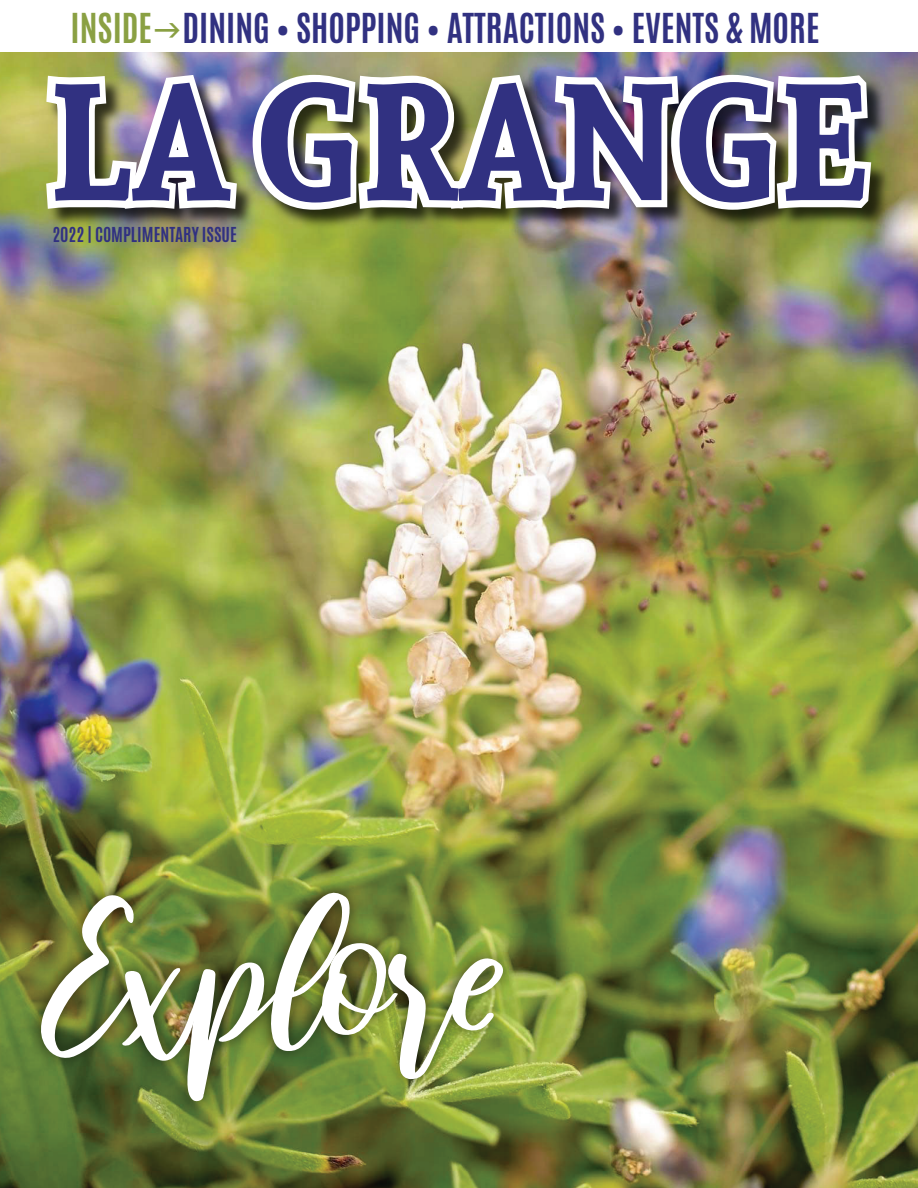
<style>
.page{position:relative;width:918px;height:1188px;background:#fff}
.page>*{position:absolute;margin:0;border:0;box-sizing:border-box;transform-origin:0 0}
.t1{font:192.3px "raustila";color:#fff}
.t2{font:700 163.95px "Andada SC";color:#313181;scale:.9 1}
.t3{font:700 34.5px "Antonio";color:#313181}
.t4{font:700 17.25px "Antonio";color:#313181}
.s1{color:#8aa043}
</style>
<div class="page">
<img style="left:0;top:52px;width:918px;height:1136px">
<img style="left:37px;top:52px;width:861px;height:222px">
<img style="left:39px;top:52px;width:105px;height:589px">
<img style="left:116px;top:67px;width:249px;height:150px">
<img style="left:351px;top:69px;width:121px;height:572px">
<img style="left:442px;top:52px;width:437px;height:306px">
<img style="left:19px;top:868px;width:511px;height:320px">
<p class="t3" style="left:71px;top:2px;width:750px"><span class="s1">INSIDE</span> DINING • SHOPPING • ATTRACTIONS • EVENTS &amp; MORE</p>
<h2 class="t2" style="left:48px;top:30px;width:915px">LA GRANGE</h2>
<p class="t4" style="left:52px;top:222px;width:186px">2022 | COMPLIMENTARY ISSUE</p>
<h1 class="t1" style="left:45px;top:875px;width:465px">Explore</h1>
</div>
